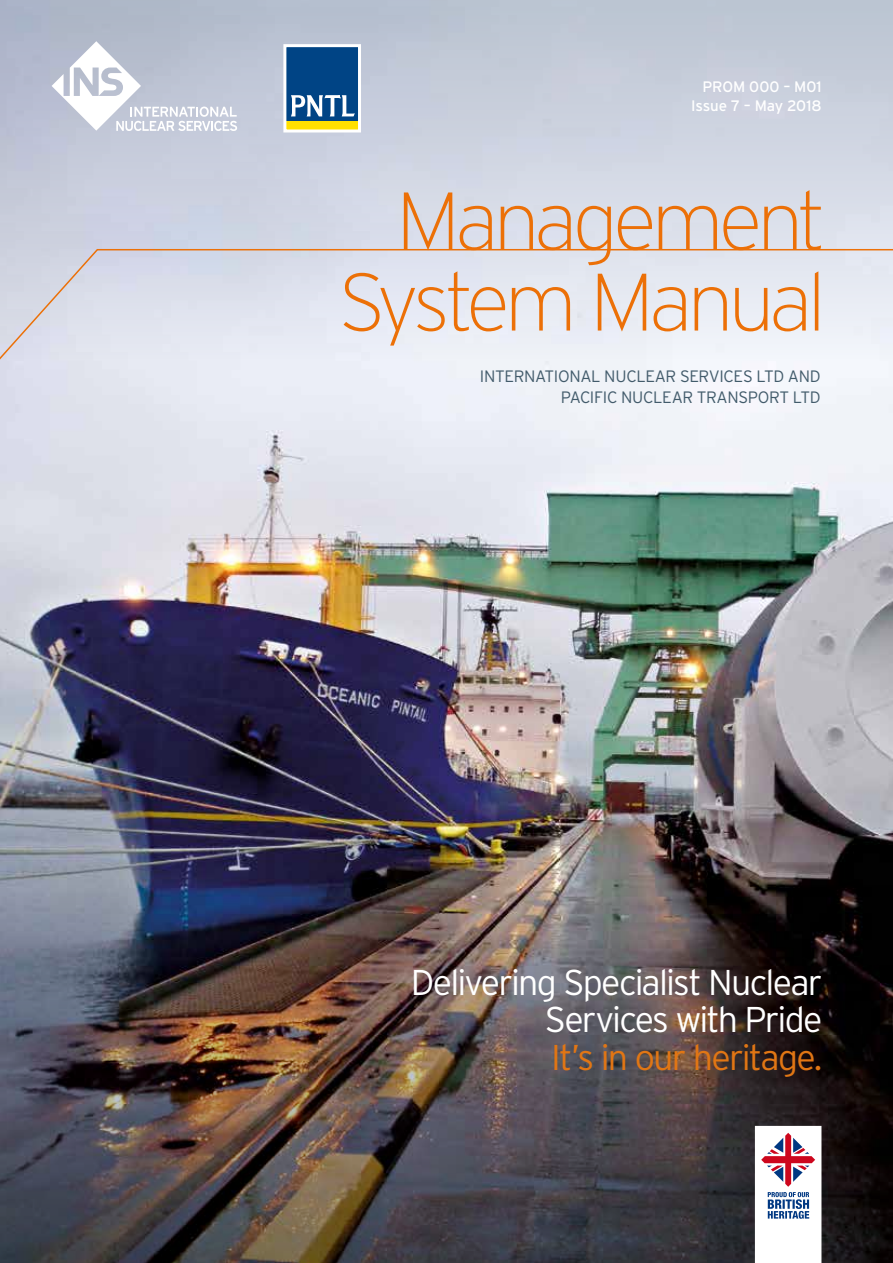
<style>
.page{position:relative;width:893px;height:1263px;background:#fff}
.page>*{position:absolute;margin:0;border:0;box-sizing:border-box;transform-origin:0 0}
.t1{font:200 81.15px/81.2px "Interstate";letter-spacing:-.06em;color:#ec7007;text-align:right}
.t2{font:300 35.85px/37.3px "Interstate";letter-spacing:-.05em;color:#fff;text-align:right}
.t3{font:300 35.85px "Interstate";letter-spacing:-.05em;color:#e17614}
.t4{font:300 16.5px/21px "Interstate";letter-spacing:-.025em;color:#425b6b;text-align:right}
.t5{font:15.15px/18.6px "Interstate";letter-spacing:-.005em;color:#fff;text-align:right}
</style>
<div class="page">
<svg style="left:0;top:0;width:893px;height:562px;background:#cdd4de"></svg>
<img style="left:0;top:562px;width:893px;height:701px">
<svg style="left:755px;top:1126px;width:66px;height:137px"></svg>
<svg style="left:52px;top:41px;width:185px;height:90px"></svg>
<svg style="left:0;top:248px;width:893px;height:123px;background:#e4e5ee"></svg>
<div style="left:285px;top:46px;width:74px;height:76px;background:#004485"></div>
<div style="left:285px;top:122px;width:74px;height:9px;background:#ffe000"></div>
<svg style="left:291px;top:95px;width:64px;height:21px"></svg>
<div style="left:283px;top:44px;width:78px;height:88px;border:3px solid #fff"></div>
<p class="t5" style="left:691px;top:77px;width:132px">PROM 000 – M01<br>Issue 7 – May 2018</p>
<h1 class="t1" style="left:339px;top:180px;width:488px">Management<br>System Manual</h1>
<p class="t4" style="left:480px;top:366px;width:342px">INTERNATIONAL NUCLEAR SERVICES LTD AND<br>PACIFIC NUCLEAR TRANSPORT LTD</p>
<h2 class="t2" style="left:411px;top:963px;width:413px">Delivering Specialist Nuclear<br>Services with Pride</h2>
<h2 class="t3" style="left:551px;top:1037px;width:273px">It’s in our heritage.</h2>
</div>
